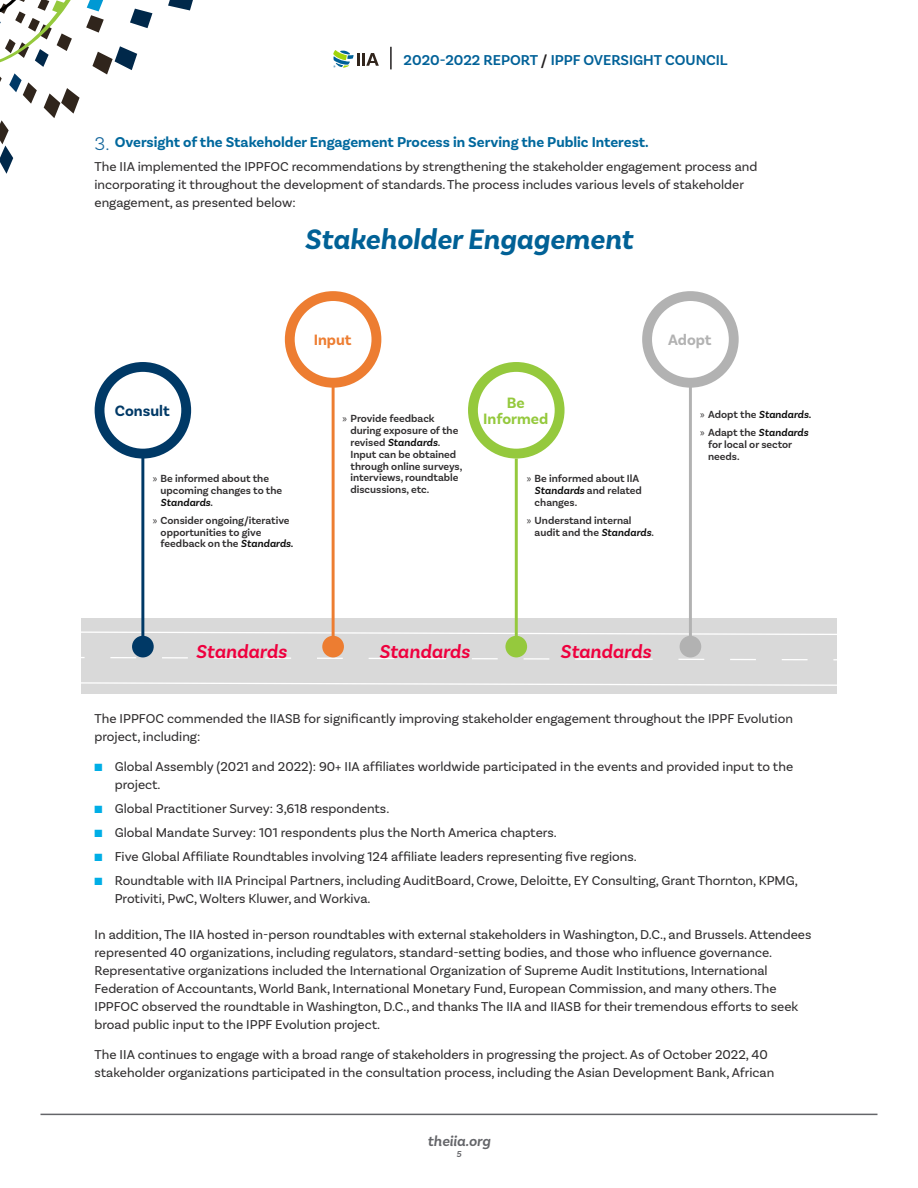
<style>
.page{position:relative;width:918px;height:1188px;background:#fff}
.page>*{position:absolute;margin:0;border:0;box-sizing:border-box;transform-origin:0 0}
.t1{font:italic 700 29.55px "Basic Sans";color:#016196}
.t2{font:italic 600 19.65px "Basic Sans";color:#ef003e}
.t3{font:700 15.75px/15.8px "Basic Sans";color:#95c93d;text-align:center}
.t4{font:700 15.75px "Basic Sans";color:#003966}
.t5{font:700 15.75px "Basic Sans";color:#ed7d31}
.t6{font:700 15.75px "Basic Sans";letter-spacing:-.005em;color:#b2b2b2}
.t7{font:700 15px "Basic Sans";color:#00689d}
.t8{font:600 15px "Basic Sans";color:#006198}
.t9{font:italic 600 15px "Basic Sans";color:#646569}
.Body_Copy{font:13.5px/18px "Basic Sans";color:#312f30}
.column_body{font:13.5px/18px "Basic Sans";color:#312f30}
.t10{font:600 10.8px/11.9px "Basic Sans";color:#312f30}
.t11{font:italic 600 10.8px/17.7px "Basic Sans";color:#0d0d0d}
.t12{font:italic 600 9px "Basic Sans";color:#646569}
.s1{color:#231f20}
.s2{font-weight:300;font-size:19.5px;color:#15669c}
.s3{font-family:"Myriad Pro";font-weight:400}
.s4{font-style:italic;color:#0d0d0d}
.s5{color:#0d0d0d}
.s6{font-family:"Myriad Pro";font-weight:400;font-style:normal;color:#312f30}
.s7{font-style:normal;color:#312f30}
.s8{font-style:normal}
.s9{color:#00aee6}
</style>
<div class="page">
<svg style="left:86px;top:15px;width:18px;height:18px"></svg>
<svg style="left:92px;top:46px;width:45px;height:28px"></svg>
<svg style="left:87px;top:0;width:16px;height:11px"></svg>
<svg style="left:168px;top:0;width:25px;height:10px"></svg>
<svg style="left:130px;top:9px;width:22px;height:19px"></svg>
<svg style="left:0;top:0;width:80px;height:174px"></svg>
<div style="left:81px;top:618px;width:756px;height:75px;background:#d9d9d9"></div>
<svg style="left:110px;top:656px;width:698px;height:5px"></svg>
<svg style="left:81px;top:631px;width:756px;height:5px"></svg>
<svg style="left:81px;top:682px;width:756px;height:4px"></svg>
<div style="left:95px;top:362px;width:96px;height:97px;border:10px solid #003966;border-radius:50%"></div>
<hr style="left:141px;top:453px;width:3px;height:185px;background:#003966">
<div style="left:132px;top:636px;width:22px;height:21px;background:#003966;border-radius:50%"></div>
<div style="left:285px;top:291px;width:96px;height:97px;border:10px solid #ed7d31;border-radius:50%"></div>
<hr style="left:332px;top:384px;width:3px;height:254px;background:#ed7d31">
<div style="left:322px;top:636px;width:22px;height:21px;background:#ed7d31;border-radius:50%"></div>
<div style="left:468px;top:362px;width:97px;height:97px;border:10px solid #95c93d;border-radius:50%"></div>
<hr style="left:515px;top:459px;width:3px;height:179px;background:#95c93d">
<div style="left:505px;top:636px;width:22px;height:21px;background:#95c93d;border-radius:50%"></div>
<div style="left:642px;top:291px;width:97px;height:97px;border:10px solid #b2b2b2;border-radius:50%"></div>
<hr style="left:689px;top:384px;width:3px;height:254px;background:#b2b2b2">
<div style="left:680px;top:636px;width:21px;height:21px;background:#b2b2b2;border-radius:50%"></div>
<hr style="left:40px;top:1114px;width:838px;height:1px;background:#646569">
<hr style="left:390px;top:47px;width:2px;height:22px;background:#231f20">
<svg style="left:333px;top:50px;width:46px;height:18px"></svg>
<p class="t8" style="left:404px;top:51px;width:326px">2020-2022 REPORT <span class="s1">/</span> IPPF OVERSIGHT COUNCIL</p>
<p class="t7" style="left:94px;top:133px;width:556px"><span class="s2">3.</span> Oversight of the Stakeholder Engagement Process in Serving the Public Interest.</p>
<p class="column_body" style="left:94px;top:157px;width:665px">The IIA implemented the IPPFOC recommendations by strengthening the stakeholder engagement process and incorporating it throughout the development of standards. The process includes various levels of stakeholder engagement, as presented below:</p>
<p class="t1" style="left:305px;top:222px;width:330px">Stakeholder Engagement</p>
<p class="t5" style="left:314px;top:331px;width:39px">Input</p>
<p class="t4" style="left:115px;top:401px;width:56px">Consult</p>
<p class="t10" style="left:161px;top:473px;width:123px;text-indent:-8px"><span class="s3">»</span> Be informed about the upcoming changes to the<br><span class="s4">Standards</span>.</p>
<p class="t10" style="left:161px;top:514px;width:134px;text-indent:-8px"><span class="s3">»</span> Consider ongoing/iterative opportunities to give feedback on the <span class="s4">Standards</span><span class="s5">.</span></p>
<p class="t10" style="left:351px;top:413px;width:113px;text-indent:-8px"><span class="s3">»</span> Provide feedback during exposure of the revised <span class="s4">Standards</span>.<br>Input can be obtained through online surveys, interviews, roundtable discussions, etc.</p>
<p class="t6" style="left:668px;top:331px;width:45px">Adopt</p>
<p class="t3" style="left:483px;top:395px;width:67px">Be<br>Informed</p>
<p class="t10" style="left:535px;top:473px;width:109px;text-indent:-8px"><span class="s3">»</span> Be informed about IlA<br><span class="s4">Standards</span> and related changes.</p>
<p class="t10" style="left:535px;top:514px;width:121px;text-indent:-8px"><span class="s3">»</span> Understand internal audit and the <span class="s4">Standards</span>.</p>
<p class="t11" style="left:700px;top:406px;width:113px"><span class="s6">»</span> <span class="s7">Adopt the</span> Standards<span class="s8">. </span><span class="s6">»</span> <span class="s7">Adapt the</span> Standards</p>
<p class="t10" style="left:708px;top:438px;width:86px">for local or sector needs.</p>
<p class="t2" style="left:196px;top:640px;width:92px">Standards</p>
<p class="t2" style="left:379px;top:640px;width:92px">Standards</p>
<p class="t2" style="left:560px;top:640px;width:92px">Standards</p>
<p class="column_body" style="left:94px;top:709px;width:700px">The IPPFOC commended the IIASB for significantly improving stakeholder engagement throughout the IPPF Evolution project, including:</p>
<p class="Body_Copy" style="left:115px;top:757px;width:680px;text-indent:-20px"><span class="s9">■</span> Global Assembly (2021 and 2022): 90+ IIA affiliates worldwide participated in the events and provided input to the project.</p>
<p class="Body_Copy" style="left:94px;top:799px;width:296px"><span class="s9">■</span> Global Practitioner Survey: 3,618 respondents.</p>
<p class="Body_Copy" style="left:94px;top:823px;width:464px"><span class="s9">■</span> Global Mandate Survey: 101 respondents plus the North America chapters.</p>
<p class="Body_Copy" style="left:94px;top:847px;width:544px"><span class="s9">■</span> Five Global Affiliate Roundtables involving 124 affiliate leaders representing five regions.</p>
<p class="Body_Copy" style="left:115px;top:871px;width:685px;text-indent:-20px"><span class="s9">■</span> Roundtable with IIA Principal Partners, including AuditBoard, Crowe, Deloitte, EY Consulting, Grant Thornton, KPMG,<br>Protiviti, PwC, Wolters Kluwer, and Workiva.</p>
<p class="Body_Copy" style="left:94px;top:925px;width:719px">In addition, The IIA hosted in-person roundtables with external stakeholders in Washington, D.C., and Brussels. Attendees represented 40 organizations, including regulators, standard-setting bodies, and those who influence governance.<br>Representative organizations included the International Organization of Supreme Audit Institutions, International Federation of Accountants, World Bank, International Monetary Fund, European Commission, and many others. The IPPFOC observed the roundtable in Washington, D.C., and thanks The IIA and IIASB for their tremendous efforts to seek broad public input to the IPPF Evolution project.</p>
<p class="Body_Copy" style="left:94px;top:1045px;width:681px">The IIA continues to engage with a broad range of stakeholders in progressing the project. As of October 2022, 40 stakeholder organizations participated in the consultation process, including the Asian Development Bank, African</p>
<p class="t9" style="left:428px;top:1132px;width:64px">theiia.org</p>
<p class="t12" style="left:457px;top:1148px;width:6px">5</p>
</div>
